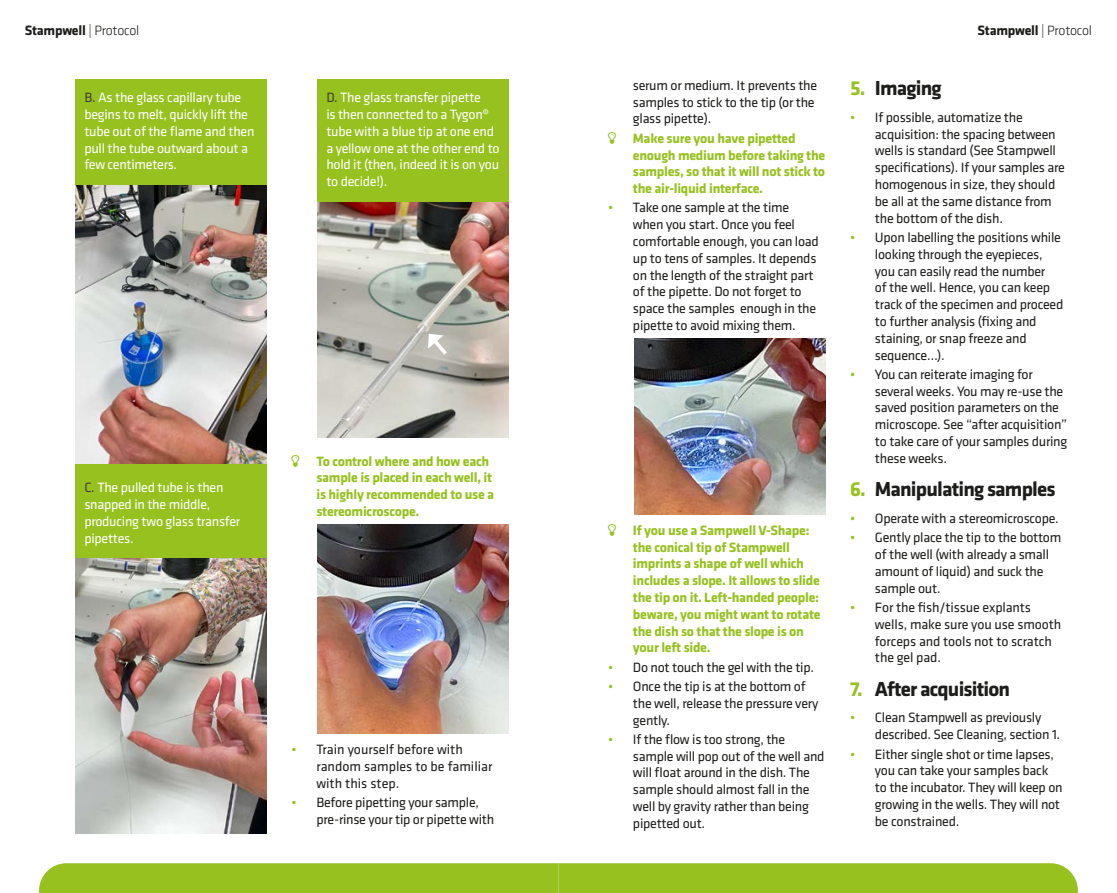
<style>
.page{position:relative;width:1117px;height:893px;background:#fff}
.page>*{position:absolute;margin:0;border:0;box-sizing:border-box;transform-origin:0 0}
.t1{font:700 21px "Klavika";letter-spacing:-.04em;color:#1d1d1b}
.t2{font:14px/16.8px "Klavika";letter-spacing:-.02em;color:#1d1d1b}
.t3{font:700 14px/16.8px "Klavika";letter-spacing:-.02em;color:#96c11f}
.t4{font:14px/16.8px "Klavika";letter-spacing:-.02em;color:#fff}
.t5{font:14px/16.8px "Klavika";color:#1d1d1b}
.t6{font:700 14px "Klavika";letter-spacing:-.02em;color:#1d1d1b}
.s1{font-weight:300}
.s2{color:#433d39}
.s3{color:#96c11f}
</style>
<div class="page">
<div style="left:39px;top:863px;width:1038px;height:30px;background:#96c11f"></div>
<div style="left:75px;top:82px;width:192px;height:106px;background:#96c11f"></div>
<div style="left:75px;top:472px;width:192px;height:89px;background:#96c11f"></div>
<img style="left:76px;top:186px;width:191px;height:278px">
<img style="left:76px;top:559px;width:191px;height:274px">
<div style="left:317px;top:82px;width:191px;height:123px;background:#96c11f"></div>
<img style="left:317px;top:202px;width:191px;height:235px">
<img style="left:317px;top:525px;width:191px;height:208px">
<img style="left:634px;top:339px;width:191px;height:175px">
<svg style="left:428px;top:334px;width:22px;height:24px"></svg>
<p class="t6" style="left:25px;top:23px;width:116px">Stampwell <span class="s1">| Protocol</span></p>
<p class="t4" style="left:84px;top:89px;width:172px"><span class="s2">B.</span> As the glass capillary tube begins to melt, quickly lift the tube out of the flame and then pull the tube outward about a few centimeters.</p>
<p class="t4" style="left:326px;top:89px;width:175px"><span class="s2">D.</span> The glass transfer pipette<br>is then connected to a Tygon® tube with a blue tip at one end a yellow one at the other end to hold it (then, indeed it is on you to decide!).</p>
<p class="t4" style="left:84px;top:480px;width:157px"><span class="s2">C.</span> The pulled tube is then snapped in the middle, producing two glass transfer pipettes.</p>
<p class="t3" style="left:316px;top:453px;width:179px">To control where and how each sample is placed in each well, it is highly recommended to use a stereomicroscope.</p>
<p class="t5" style="left:316px;top:741px;width:177px;text-indent:-25px"><span class="s3">•</span> Train yourself before with random samples to be familiar with this step.</p>
<p class="t2" style="left:316px;top:794px;width:179px;text-indent:-25px"><span class="s3">•</span> Before pipetting your sample, pre-rinse your tip or pipette with</p>
<p class="t2" style="left:632px;top:77px;width:186px">serum or medium. It prevents the samples to stick to the tip (or the glass pipette).</p>
<p class="t3" style="left:632px;top:130px;width:194px">Make sure you have pipetted enough medium before taking the samples, so that it will not stick to the air-liquid interface.</p>
<p class="t2" style="left:632px;top:200px;width:187px;text-indent:-25px"><span class="s3">•</span> Take one sample at the time when you start. Once you feel comfortable enough, you can load up to tens of samples. It depends on the length of the straight part of the pipette. Do not forget to space the samples enough in the pipette to avoid mixing them.</p>
<p class="t3" style="left:633px;top:522px;width:189px">If you use a Sampwell V-Shape: the conical tip of Stampwell imprints a shape of well which includes a slope. It allows to slide the tip on it. Left-handed people: beware, you might want to rotate the dish so that the slope is on your left side.</p>
<p class="t2" style="left:608px;top:659px;width:207px"><span class="s3">•</span> Do not touch the gel with the tip.</p>
<p class="t2" style="left:633px;top:678px;width:187px;text-indent:-25px"><span class="s3">•</span> Once the tip is at the bottom of the well, release the pressure very gently.</p>
<p class="t2" style="left:633px;top:731px;width:193px;text-indent:-25px"><span class="s3">•</span> If the flow is too strong, the sample will pop out of the well and will float around in the dish. The sample should almost fall in the well by gravity rather than being pipetted out.</p>
<p class="t6" style="left:977px;top:23px;width:116px">Stampwell <span class="s1">| Protocol</span></p>
<h1 class="t1" style="left:850px;top:77px;width:93px"><span class="s3">5.</span> Imaging</h1>
<p class="t2" style="left:874px;top:109px;width:191px;text-indent:-25px"><span class="s3">•</span> If possible, automatize the acquisition: the spacing between wells is standard (See Stampwell specifications). If your samples are homogenous in size, they should be all at the same distance from the bottom of the dish.</p>
<p class="t2" style="left:874px;top:229px;width:190px;text-indent:-25px"><span class="s3">•</span> Upon labelling the positions while looking through the eyepieces, you can easily read the number<br>of the well. Hence, you can keep track of the specimen and proceed to further analysis (fixing and staining, or snap freeze and sequence…).</p>
<p class="t2" style="left:874px;top:366px;width:194px;text-indent:-25px"><span class="s3">•</span> You can reiterate imaging for several weeks. You may re-use the saved position parameters on the microscope. See “after acquisition” to take care of your samples during these weeks.</p>
<h1 class="t1" style="left:850px;top:478px;width:207px"><span class="s3">6.</span> Manipulating samples</h1>
<p class="t2" style="left:850px;top:510px;width:210px"><span class="s3">•</span> Operate with a stereomicroscope.</p>
<p class="t2" style="left:874px;top:529px;width:188px;text-indent:-25px"><span class="s3">•</span> Gently place the tip to the bottom of the well (with already a small amount of liquid) and suck the sample out.</p>
<p class="t2" style="left:874px;top:599px;width:188px;text-indent:-25px"><span class="s3">•</span> For the fish/tissue explants wells, make sure you use smooth forceps and tools not to scratch the gel pad.</p>
<h1 class="t1" style="left:850px;top:677px;width:161px"><span class="s3">7.</span> After acquisition</h1>
<p class="t2" style="left:874px;top:710px;width:187px;text-indent:-25px"><span class="s3">•</span> Clean Stampwell as previously described. See Cleaning, section 1.</p>
<p class="t2" style="left:874px;top:746px;width:189px;text-indent:-25px"><span class="s3">•</span> Either single shot or time lapses, you can take your samples back to the incubator. They will keep on growing in the wells. They will not be constrained.</p>
</div>
